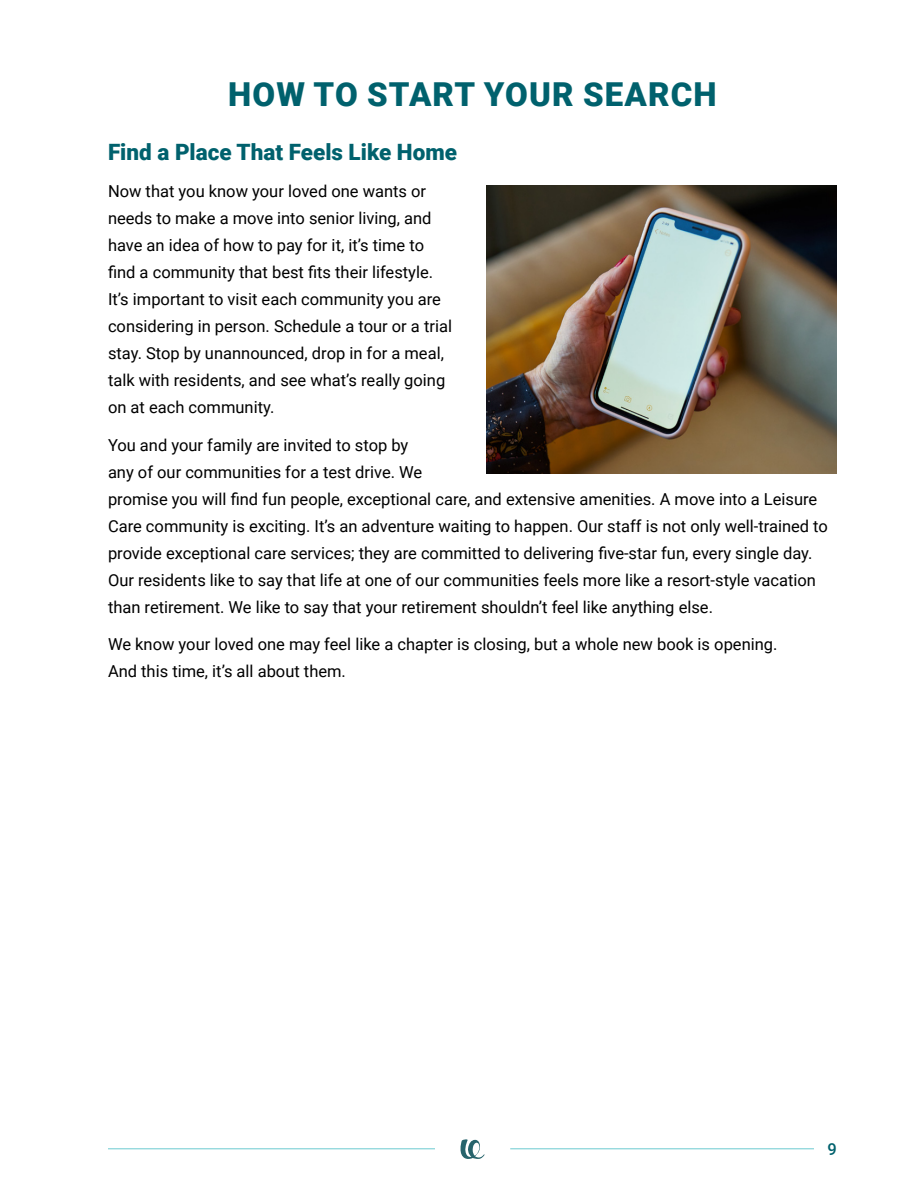
<style>
.page{position:relative;width:918px;height:1188px;background:#fff}
.page>*{position:absolute;margin:0;border:0;box-sizing:border-box;transform-origin:0 0}
.t1{font:900 33px "Roboto";letter-spacing:.035em;color:#00616d}
.t2{font:900 22.5px "Roboto";color:#00616d}
.t3{font:16.5px/27px "Roboto";color:#000}
.t4{font:500 16.5px "Roboto";color:#00616d}
</style>
<div class="page">
<img style="left:486px;top:186px;width:351px;height:288px">
<svg style="left:460px;top:1139px;width:24px;height:20px"></svg>
<hr style="left:108px;top:1148px;width:327px;height:1px;background:#6ccad0">
<hr style="left:510px;top:1148px;width:304px;height:1px;background:#6ccad0">
<h1 class="t1" style="left:228px;top:71px;width:490px">HOW TO START YOUR SEARCH</h1>
<h2 class="t2" style="left:108px;top:136px;width:351px">Find a Place That Feels Like Home</h2>
<p class="t3" style="left:108px;top:177px;width:346px">Now that you know your loved one wants or needs to make a move into senior living, and have an idea of how to pay for it, it’s time to find a community that best fits their lifestyle.<br>It’s important to visit each community you are considering in person. Schedule a tour or a trial stay. Stop by unannounced, drop in for a meal, talk with residents, and see what’s really going on at each community.</p>
<p class="t3" style="left:108px;top:431px;width:721px">You and your family are invited to stop by<br>any of our communities for a test drive. We<br>promise you will find fun people, exceptional care, and extensive amenities. A move into a Leisure Care community is exciting. It’s an adventure waiting to happen. Our staff is not only well-trained to provide exceptional care services; they are committed to delivering five-star fun, every single day.<br>Our residents like to say that life at one of our communities feels more like a resort-style vacation than retirement. We like to say that your retirement shouldn’t feel like anything else.</p>
<p class="t3" style="left:108px;top:630px;width:669px">We know your loved one may feel like a chapter is closing, but a whole new book is opening.<br>And this time, it’s all about them.</p>
<p class="t4" style="left:827px;top:1138px;width:11px">9</p>
</div>
